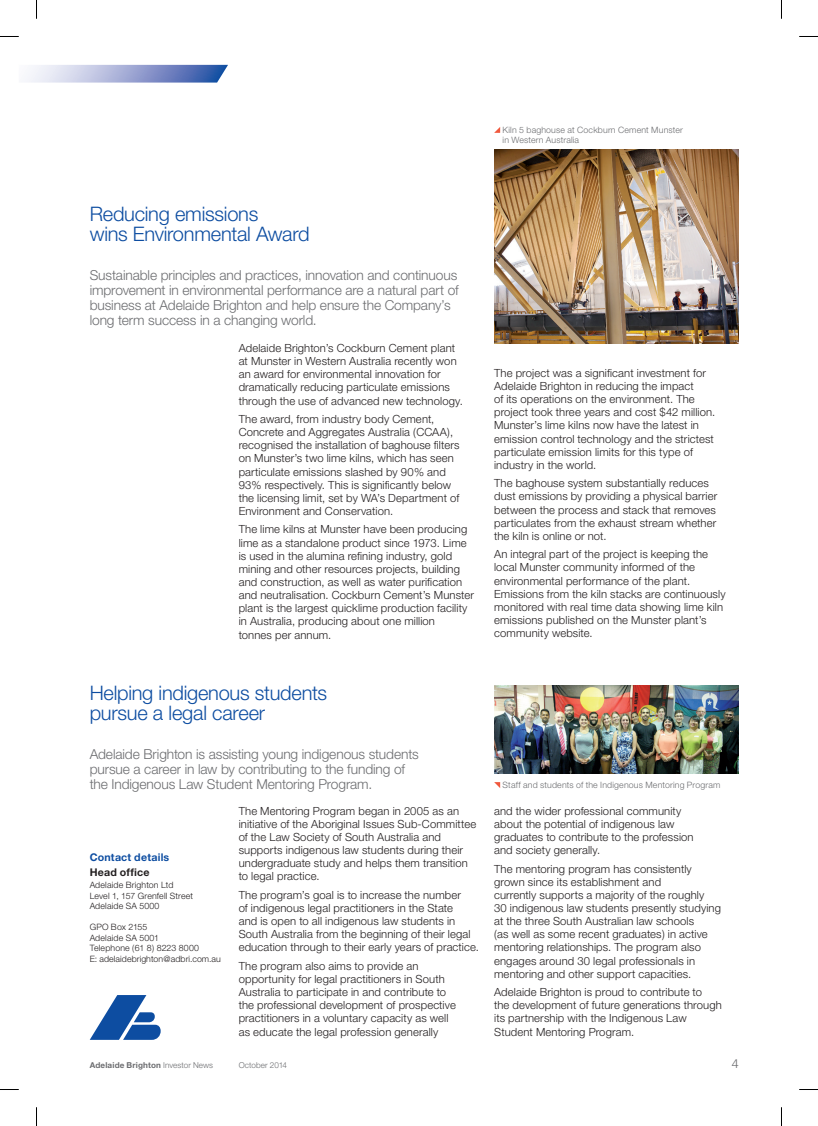
<style>
.page{position:relative;width:818px;height:1126px;background:#fff}
.page>*{position:absolute;margin:0;border:0;box-sizing:border-box;transform-origin:0 0}
.t1{font:300 20px/20px "Helvetica Neue";letter-spacing:-.015em;color:#0d4da1}
.t2{font:300 13.75px/15px "Helvetica Neue";letter-spacing:-.01em;color:#6c6d70}
.t3{font:300 12.5px "Univers";color:#6c6d70}
.t4{font:300 11.25px/13.1px "Helvetica Neue";letter-spacing:.01em;color:#231f20}
.t5{font:700 10.62px "Helvetica Neue";letter-spacing:.02em;color:#0d4da1}
.t6{font:700 10.62px "Helvetica Neue";letter-spacing:.02em;color:#231f20}
.t7{font:300 8.75px/10.5px "Helvetica Neue";letter-spacing:.015em;color:#231f20}
.t8{font:300 8.75px/10px "Helvetica Neue";letter-spacing:.02em;color:#6c6d70}
.t9{font:700 8.12px "Helvetica Neue";letter-spacing:.02em;color:#6c6d70}
.t10{font:300 8.12px "Helvetica Neue";letter-spacing:.01em;color:#6c6d70}
.s1{font-weight:300}
</style>
<div class="page">
<svg style="left:90px;top:995px;width:70px;height:44px"></svg>
<svg style="left:494px;top:127px;width:6px;height:6px"></svg>
<svg style="left:494px;top:782px;width:6px;height:6px"></svg>
<img style="left:494px;top:150px;width:244px;height:193px">
<img style="left:494px;top:685px;width:244px;height:88px">
<svg style="left:27px;top:65px;width:201px;height:18px;background:#a0add5"></svg>
<svg style="left:0;top:36px;width:19px;height:1px"></svg>
<svg style="left:799px;top:36px;width:18px;height:1px"></svg>
<svg style="left:0;top:1089px;width:19px;height:1px"></svg>
<svg style="left:799px;top:1089px;width:18px;height:1px"></svg>
<svg style="left:36px;top:0;width:1px;height:19px"></svg>
<svg style="left:36px;top:1107px;width:1px;height:18px"></svg>
<p class="t8" style="left:502px;top:124px;width:182px">Kiln 5 baghouse at Cockburn Cement Munster in Western Australia</p>
<h1 class="t1" style="left:90px;top:203px;width:221px">Reducing emissions<br>wins Environmental Award</h1>
<p class="t2" style="left:90px;top:267px;width:370px">Sustainable principles and practices, innovation and continuous improvement in environmental performance are a natural part of business at Adelaide Brighton and help ensure the Company’s long term success in a changing world.</p>
<p class="t4" style="left:238px;top:341px;width:225px">Adelaide Brighton’s Cockburn Cement plant at Munster in Western Australia recently won an award for environmental innovation for dramatically reducing particulate emissions through the use of advanced new technology.</p>
<p class="t4" style="left:238px;top:412px;width:222px">The award, from industry body Cement, Concrete and Aggregates Australia (CCAA), recognised the installation of baghouse filters on Munster’s two lime kilns, which has seen particulate emissions slashed by 90% and 93% respectively. This is significantly below the licensing limit, set by WA’s Department of Environment and Conservation.</p>
<p class="t4" style="left:238px;top:522px;width:236px">The lime kilns at Munster have been producing lime as a standalone product since 1973. Lime is used in the alumina refining industry, gold mining and other resources projects, building and construction, as well as water purification and neutralisation. Cockburn Cement’s Munster plant is the largest quicklime production facility in Australia, producing about one million<br>tonnes per annum.</p>
<p class="t4" style="left:494px;top:366px;width:222px">The project was a significant investment for Adelaide Brighton in reducing the impact<br>of its operations on the environment. The project took three years and cost $42 million.<br>Munster’s lime kilns now have the latest in emission control technology and the strictest particulate emission limits for this type of industry in the world.</p>
<p class="t4" style="left:494px;top:476px;width:224px">The baghouse system substantially reduces dust emissions by providing a physical barrier between the process and stack that removes particulates from the exhaust stream whether the kiln is online or not.</p>
<p class="t4" style="left:494px;top:547px;width:233px">An integral part of the project is keeping the local Munster community informed of the environmental performance of the plant.<br>Emissions from the kiln stacks are continuously monitored with real time data showing lime kiln emissions published on the Munster plant’s community website.</p>
<h1 class="t1" style="left:90px;top:682px;width:239px">Helping indigenous students pursue a legal career</h1>
<p class="t2" style="left:90px;top:746px;width:330px">Adelaide Brighton is assisting young indigenous students pursue a career in law by contributing to the funding of the Indigenous Law Student Mentoring Program.</p>
<p class="t5" style="left:90px;top:850px;width:81px">Contact details</p>
<p class="t6" style="left:90px;top:865px;width:61px">Head office</p>
<p class="t7" style="left:90px;top:879px;width:105px">Adelaide Brighton Ltd<br>Level 1, 157 Grenfell Street<br>Adelaide SA 5000</p>
<p class="t7" style="left:90px;top:921px;width:133px">GPO Box 2155<br>Adelaide SA 5001<br>Telephone (61 8) 8223 8000<br>E: adelaidebrighton@adbri.com.au</p>
<p class="t4" style="left:238px;top:803px;width:239px">The Mentoring Program began in 2005 as an initiative of the Aboriginal Issues Sub-Committee of the Law Society of South Australia and supports indigenous law students during their undergraduate study and helps them transition to legal practice.</p>
<p class="t4" style="left:238px;top:887px;width:242px">The program’s goal is to increase the number<br>of indigenous legal practitioners in the State<br>and is open to all indigenous law students in South Australia from the beginning of their legal education through to their early years of practice.</p>
<p class="t4" style="left:238px;top:958px;width:218px">The program also aims to provide an opportunity for legal practitioners in South Australia to participate in and contribute to the professional development of prospective practitioners in a voluntary capacity as well as educate the legal profession generally</p>
<p class="t8" style="left:502px;top:779px;width:219px">Staff and students of the Indigenous Mentoring Program</p>
<p class="t4" style="left:494px;top:803px;width:201px">and the wider professional community about the potential of indigenous law graduates to contribute to the profession and society generally.</p>
<p class="t4" style="left:494px;top:861px;width:228px">The mentoring program has consistently grown since its establishment and<br>currently supports a majority of the roughly<br>30 indigenous law students presently studying at the three South Australian law schools<br>(as well as some recent graduates) in active mentoring relationships. The program also engages around 30 legal professionals in mentoring and other support capacities.</p>
<p class="t4" style="left:494px;top:985px;width:229px">Adelaide Brighton is proud to contribute to<br>the development of future generations through its partnership with the Indigenous Law Student Mentoring Program.</p>
<p class="t9" style="left:90px;top:1060px;width:125px">Adelaide Brighton <span class="s1">Investor News</span></p>
<p class="t10" style="left:238px;top:1060px;width:50px">October 2014</p>
<p class="t3" style="left:731px;top:1056px;width:8px">4</p>
</div>
